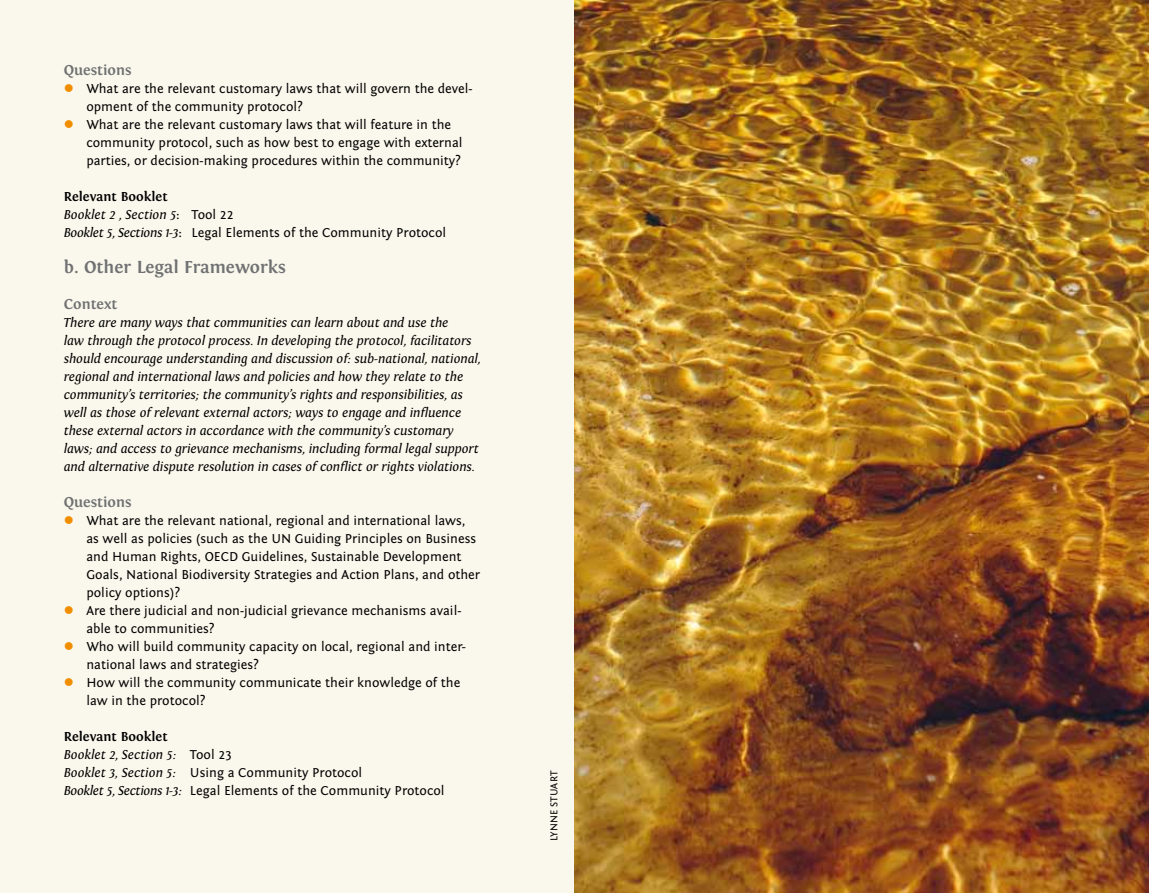
<style>
.page{position:relative;width:1149px;height:893px;background:#fff}
.page>*{position:absolute;margin:0;border:0;box-sizing:border-box;transform-origin:0 0}
.t1{font:700 18px "Fontin";color:#707172}
.t2{font:700 15px "Fontin";color:#707172}
.t3{font:13.5px/18px "Fontin Sans";color:#000}
.t4{font:italic 13.5px/18px "Fontin";letter-spacing:-.005em;color:#000}
.t5{font:10.5px "Fontin Sans";letter-spacing:.01em;color:#000}
.s1{color:#f18e00}
.s2{font-weight:700;font-style:normal}
.s3{font-family:"Fontin Sans";font-style:normal}
.s4{font-family:"Fontin";font-style:italic}
</style>
<div class="page">
<div style="left:0;top:0;width:1148px;height:893px;background:#faf8ec"></div>
<img style="left:574px;top:0;width:574px;height:893px">
<p class="t2" style="left:64px;top:61px;width:69px">Questions</p>
<p class="t3" style="left:86px;top:79px;width:388px;text-indent:-23px"><span class="s1">●</span> What are the relevant customary laws that will govern the devel&shy;opment of the community protocol?</p>
<p class="t3" style="left:86px;top:115px;width:377px;text-indent:-23px"><span class="s1">●</span> What are the relevant customary laws that will feature in the community protocol, such as how best to engage with external parties, or decision-making procedures within the community?</p>
<p class="t4" style="left:64px;top:187px;width:171px"><span class="s2">Relevant Booklet<br></span>Booklet 2 , Section 5<span class="s3">: Tool 22</span></p>
<p class="t3" style="left:64px;top:223px;width:384px"><span class="s4">Booklet 5, Sections 1-3</span>: Legal Elements of the Community Protocol</p>
<h1 class="t1" style="left:64px;top:257px;width:223px">b. Other Legal Frameworks</h1>
<p class="t2" style="left:64px;top:295px;width:55px">Context</p>
<p class="t4" style="left:64px;top:313px;width:418px">There are many ways that communities can learn about and use the<br>law through the protocol process. In developing the protocol, facilitators should encourage understanding and discussion of: sub-national, national, regional and international laws and policies and how they relate to the community’s territories; the community’s rights and responsibilities, as well as those of relevant external actors; ways to engage and influence these external actors in accordance with the community’s customary laws; and access to grievance mechanisms, including formal legal support and alternative dispute resolution in cases of conflict or rights violations.</p>
<p class="t2" style="left:64px;top:493px;width:69px">Questions</p>
<p class="t3" style="left:86px;top:511px;width:395px;text-indent:-23px"><span class="s1">●</span> What are the relevant national, regional and international laws, as well as policies (such as the UN Guiding Principles on Business and Human Rights, OECD Guidelines, Sustainable Development Goals, National Biodiversity Strategies and Action Plans, and other policy options)?</p>
<p class="t3" style="left:86px;top:601px;width:376px;text-indent:-23px"><span class="s1">●</span> Are there judicial and non-judicial grievance mechanisms avail&shy;able to communities?</p>
<p class="t3" style="left:86px;top:637px;width:381px;text-indent:-23px"><span class="s1">●</span> Who will build community capacity on local, regional and inter&shy;national laws and strategies?</p>
<p class="t3" style="left:86px;top:673px;width:375px;text-indent:-23px"><span class="s1">●</span> How will the community communicate their knowledge of the law in the protocol?</p>
<p class="t4" style="left:64px;top:727px;width:169px"><span class="s2">Relevant Booklet<br></span>Booklet 2, Section 5: <span class="s3">Tool 23</span></p>
<p class="t3" style="left:64px;top:763px;width:382px"><span class="s4">Booklet 3, Section 5:</span> Using a Community Protocol<br><span class="s4">Booklet 5, Sections 1-3:</span> Legal Elements of the Community Protocol</p>
<p class="t5" style="left:548px;top:841px;width:72px;rotate:-90deg">LYNNE STUART</p>
</div>
